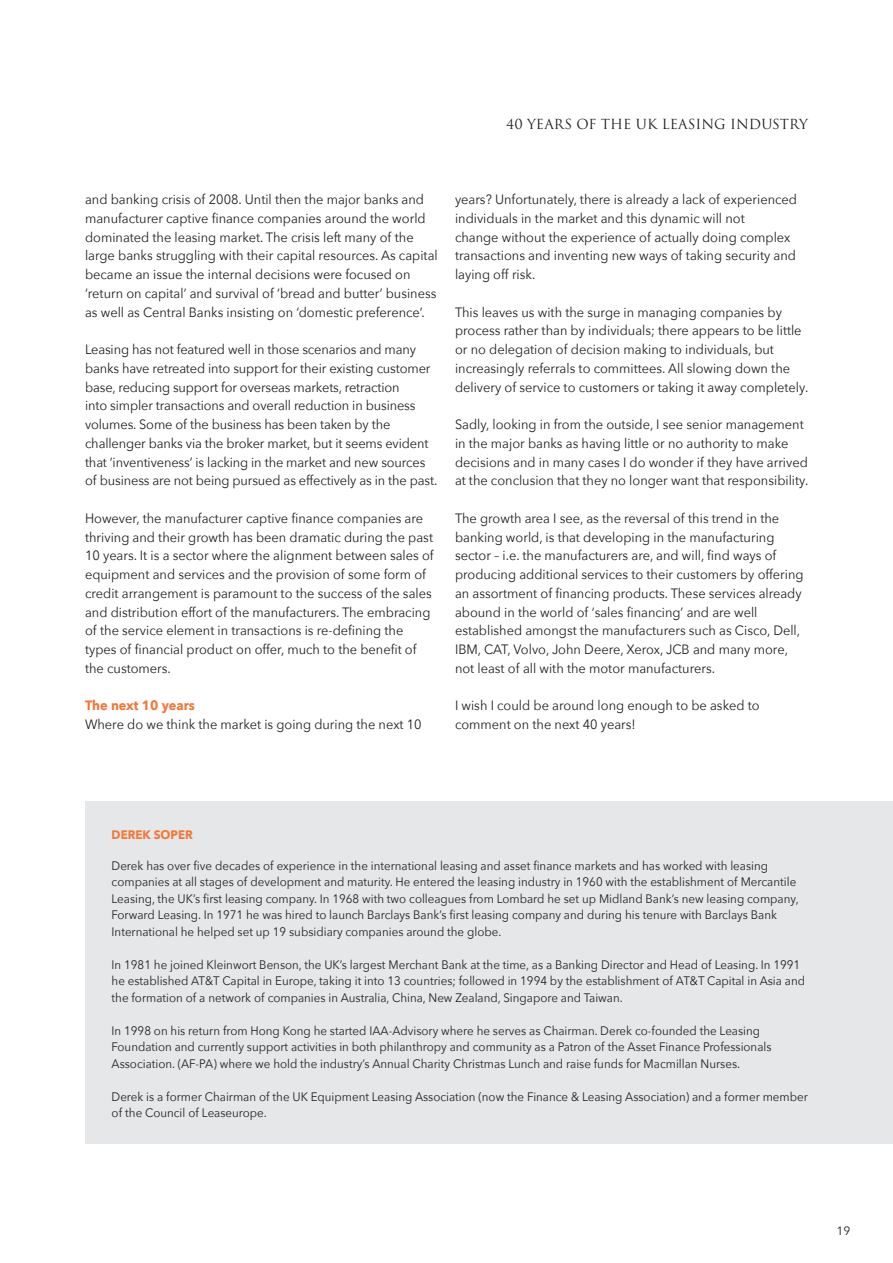
<style>
.page{position:relative;width:893px;height:1263px;background:#fff}
.page>*{position:absolute;margin:0;border:0;box-sizing:border-box;transform-origin:0 0}
.t1{font:13.5px/18.8px "Avenir Next";color:#231f20;scale:.95 1}
.t2{font:13.5px "Trajan Pro 3";color:#231f20}
.t3{font:12.3px/16.5px "Avenir Next";color:#231f20;scale:.94 1}
.t4{font:700 12.3px "Avenir Next";color:#f17838;scale:.95 1}
.t5{font:12px "Avenir Next";color:#231f20}
.s1{font-weight:700;color:#f17838}
</style>
<div class="page">
<div style="left:85px;top:801px;width:808px;height:343px;background:#e6e7e9"></div>
<p class="t2" style="left:506px;top:115px;width:303px">40 YEARS OF THE UK LEASING INDUSTRY</p>
<p class="t1" style="left:85px;top:189px;width:373px">and banking crisis of 2008. Until then the major banks and manufacturer captive finance companies around the world dominated the leasing market. The crisis left many of the large banks struggling with their capital resources. As capital became an issue the internal decisions were focused on ‘return on capital’ and survival of ‘bread and butter’ business as well as Central Banks insisting on ‘domestic preference’.</p>
<p class="t1" style="left:85px;top:339px;width:372px">Leasing has not featured well in those scenarios and many banks have retreated into support for their existing customer base, reducing support for overseas markets, retraction<br>into simpler transactions and overall reduction in business volumes. Some of the business has been taken by the challenger banks via the broker market, but it seems evident that ‘inventiveness’ is lacking in the market and new sources of business are not being pursued as effectively as in the past.</p>
<p class="t1" style="left:85px;top:508px;width:368px">However, the manufacturer captive finance companies are thriving and their growth has been dramatic during the past 10 years. It is a sector where the alignment between sales of equipment and services and the provision of some form of credit arrangement is paramount to the success of the sales and distribution effort of the manufacturers. The embracing of the service element in transactions is re-defining the types of financial product on offer, much to the benefit of the customers.</p>
<p class="t1" style="left:85px;top:696px;width:356px"><span class="s1">The next 10 years<br></span>Where do we think the market is going during the next 10</p>
<p class="t1" style="left:455px;top:189px;width:362px">years? Unfortunately, there is already a lack of experienced individuals in the market and this dynamic will not<br>change without the experience of actually doing complex transactions and inventing new ways of taking security and laying off risk.</p>
<p class="t1" style="left:455px;top:302px;width:373px">This leaves us with the surge in managing companies by process rather than by individuals; there appears to be little or no delegation of decision making to individuals, but increasingly referrals to committees. All slowing down the delivery of service to customers or taking it away completely.</p>
<p class="t1" style="left:455px;top:414px;width:373px">Sadly, looking in from the outside, I see senior management in the major banks as having little or no authority to make decisions and in many cases I do wonder if they have arrived at the conclusion that they no longer want that responsibility.</p>
<p class="t1" style="left:455px;top:508px;width:368px">The growth area I see, as the reversal of this trend in the banking world, is that developing in the manufacturing sector – i.e. the manufacturers are, and will, find ways of producing additional services to their customers by offering an assortment of financing products. These services already abound in the world of ‘sales financing’ and are well established amongst the manufacturers such as Cisco, Dell, IBM, CAT, Volvo, John Deere, Xerox, JCB and many more, not least of all with the motor manufacturers.</p>
<p class="t1" style="left:455px;top:696px;width:322px">I wish I could be around long enough to be asked to comment on the next 40 years!</p>
<p class="t4" style="left:112px;top:824px;width:87px">DEREK SOPER</p>
<p class="t3" style="left:112px;top:856px;width:732px">Derek has over five decades of experience in the international leasing and asset finance markets and has worked with leasing companies at all stages of development and maturity. He entered the leasing industry in 1960 with the establishment of Mercantile Leasing, the UK’s first leasing company. In 1968 with two colleagues from Lombard he set up Midland Bank’s new leasing company, Forward Leasing. In 1971 he was hired to launch Barclays Bank’s first leasing company and during his tenure with Barclays Bank International he helped set up 19 subsidiary companies around the globe.</p>
<p class="t3" style="left:112px;top:955px;width:739px">In 1981 he joined Kleinwort Benson, the UK’s largest Merchant Bank at the time, as a Banking Director and Head of Leasing. In 1991 he established AT&amp;T Capital in Europe, taking it into 13 countries; followed in 1994 by the establishment of AT&amp;T Capital in Asia and the formation of a network of companies in Australia, China, New Zealand, Singapore and Taiwan.</p>
<p class="t3" style="left:112px;top:1021px;width:703px">In 1998 on his return from Hong Kong he started IAA-Advisory where he serves as Chairman. Derek co-founded the Leasing<br>Foundation and currently support activities in both philanthropy and community as a Patron of the Asset Finance Professionals<br>Association. (AF-PA) where we hold the industry’s Annual Charity Christmas Lunch and raise funds for Macmillan Nurses.</p>
<p class="t3" style="left:112px;top:1087px;width:742px">Derek is a former Chairman of the UK Equipment Leasing Association (now the Finance &amp; Leasing Association) and a former member of the Council of Leaseurope.</p>
<p class="t5" style="left:836px;top:1220px;width:15px">19</p>
</div>
